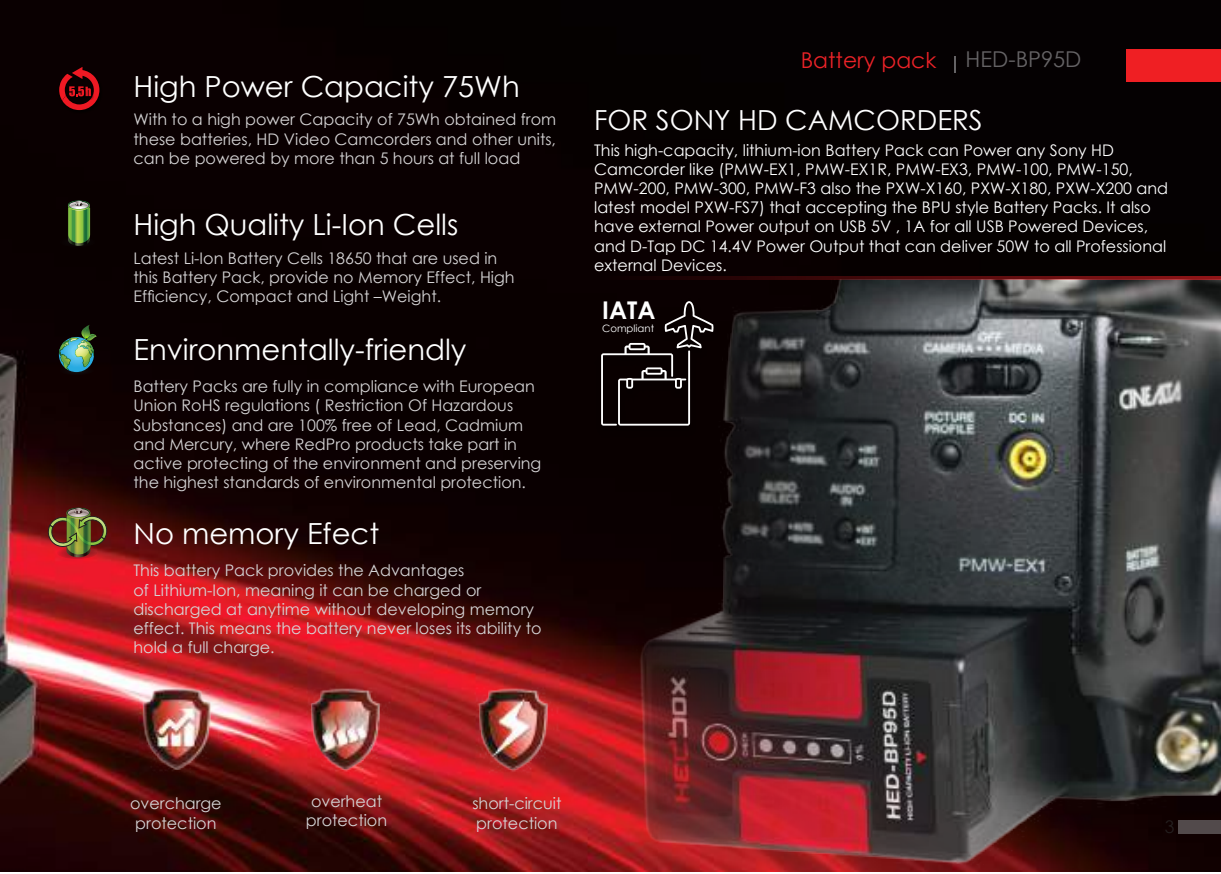
<style>
.page{position:relative;width:1221px;height:874px;background:#fff}
.page>*{position:absolute;margin:0;border:0;box-sizing:border-box;transform-origin:0 0}
.t1{font:29.05px "Century Gothic";color:#fff}
.t2{font:27.65px "Century Gothic";color:#fff}
.t3{font:700 24.32px "Century Gothic";color:#fff}
.t4{font:21.88px "Century Gothic";color:#eb2227}
.t5{font:21.88px "Century Gothic";color:#656365}
.t6{font:17.5px "Century Gothic";color:#241f1f}
.t7{font:15.92px/19.2px "Century Gothic";color:#d5d4d5}
.t8{font:15.92px/19.2px "Century Gothic";color:#fff}
.t9{font:10.15px "Century Gothic";color:#fff}
</style>
<div class="page">
<img style="left:0;top:0;width:1220px;height:870px">
<img style="left:594px;top:279px;width:626px;height:593px">
<div style="left:1126px;top:49px;width:94px;height:33px;background:#ef1f23"></div>
<div style="left:1178px;top:820px;width:42px;height:13px;background:#524a4b"></div>
<hr style="left:604px;top:276px;width:616px;height:3px;background:#eb2227">
<svg style="left:954px;top:56px;width:2px;height:16px"></svg>
<div style="left:594px;top:299px;width:126px;height:138px;background:#090000"></div>
<svg style="left:601px;top:301px;width:112px;height:124px;background:#221a1a"></svg>
<img style="left:122px;top:673px;width:108px;height:108px">
<img style="left:293px;top:673px;width:107px;height:108px">
<img style="left:461px;top:673px;width:107px;height:108px">
<img style="left:62px;top:67px;width:40px;height:46px">
<svg style="left:59px;top:67px;width:40px;height:43px;background:#6a0a0e"></svg>
<div style="left:59px;top:236px;width:37px;height:11px;background:#0a0202;border-radius:50%"></div>
<svg style="left:68px;top:200px;width:22px;height:46px"></svg>
<svg style="left:59px;top:365px;width:35px;height:10px"></svg>
<svg style="left:59px;top:337px;width:35px;height:35px"></svg>
<svg style="left:65px;top:324px;width:31px;height:42px"></svg>
<svg style="left:57px;top:546px;width:40px;height:12px"></svg>
<img style="left:46px;top:507px;width:63px;height:50px">
<h1 class="t1" style="left:133px;top:66px;width:388px">High Power Capacity 75Wh</h1>
<p class="t7" style="left:133px;top:110px;width:424px;text-align:justify">With to a high power Capacity of 75Wh obtained from these batteries, HD Video Camcorders and other units, can be powered by more than 5 hours at full load</p>
<h1 class="t1" style="left:133px;top:204px;width:326px">High Quality Li-Ion Cells</h1>
<p class="t7" style="left:133px;top:248px;width:382px">Latest Li-Ion Battery Cells 18650 that are used in this Battery Pack, provide no Memory Effect, High<br>Efficiency, Compact and Light –Weight.</p>
<h1 class="t1" style="left:133px;top:329px;width:334px">Environmentally-friendly</h1>
<p class="t7" style="left:133px;top:376px;width:409px">Battery Packs are fully in compliance with European Union RoHS regulations ( Restriction Of Hazardous Substances) and are 100% free of Lead, Cadmium and Mercury, where RedPro products take part in active protecting of the environment and preserving the highest standards of environmental protection.</p>
<h1 class="t1" style="left:133px;top:513px;width:247px">No memory Efect</h1>
<p class="t7" style="left:133px;top:560px;width:409px">This battery Pack provides the Advantages<br>of Lithium-Ion, meaning it can be charged or discharged at anytime without developing memory effect. This means the battery never loses its ability to hold a full charge.</p>
<h3 class="t4" style="left:800px;top:45px;width:137px">Battery pack</h3>
<h3 class="t5" style="left:965px;top:44px;width:117px">HED-BP95D</h3>
<h2 class="t2" style="left:594px;top:100px;width:390px">FOR SONY HD CAMCORDERS</h2>
<p class="t8" style="left:594px;top:140px;width:575px">This high-capacity, lithium-ion Battery Pack can Power any Sony HD Camcorder like (PMW-EX1, PMW-EX1R, PMW-EX3, PMW-100, PMW-150, PMW-200, PMW-300, PMW-F3 also the PXW-X160, PXW-X180, PXW-X200 and latest model PXW-FS7) that accepting the BPU style Battery Packs. It also have external Power output on USB 5V , 1A for all USB Powered Devices, and D-Tap DC 14.4V Power Output that can deliver 50W to all Professional external Devices.</p>
<h3 class="t3" style="left:602px;top:295px;width:55px">IATA</h3>
<p class="t9" style="left:602px;top:321px;width:53px">Compliant</p>
<p class="t7" style="left:130px;top:793px;width:93px;text-align:center">overcharge protection</p>
<p class="t7" style="left:306px;top:790px;width:83px;text-align:center">overheat protection</p>
<p class="t7" style="left:472px;top:793px;width:90px">short-circuit protection</p>
<p class="t6" style="left:1164px;top:813px;width:11px">3</p>
</div>
